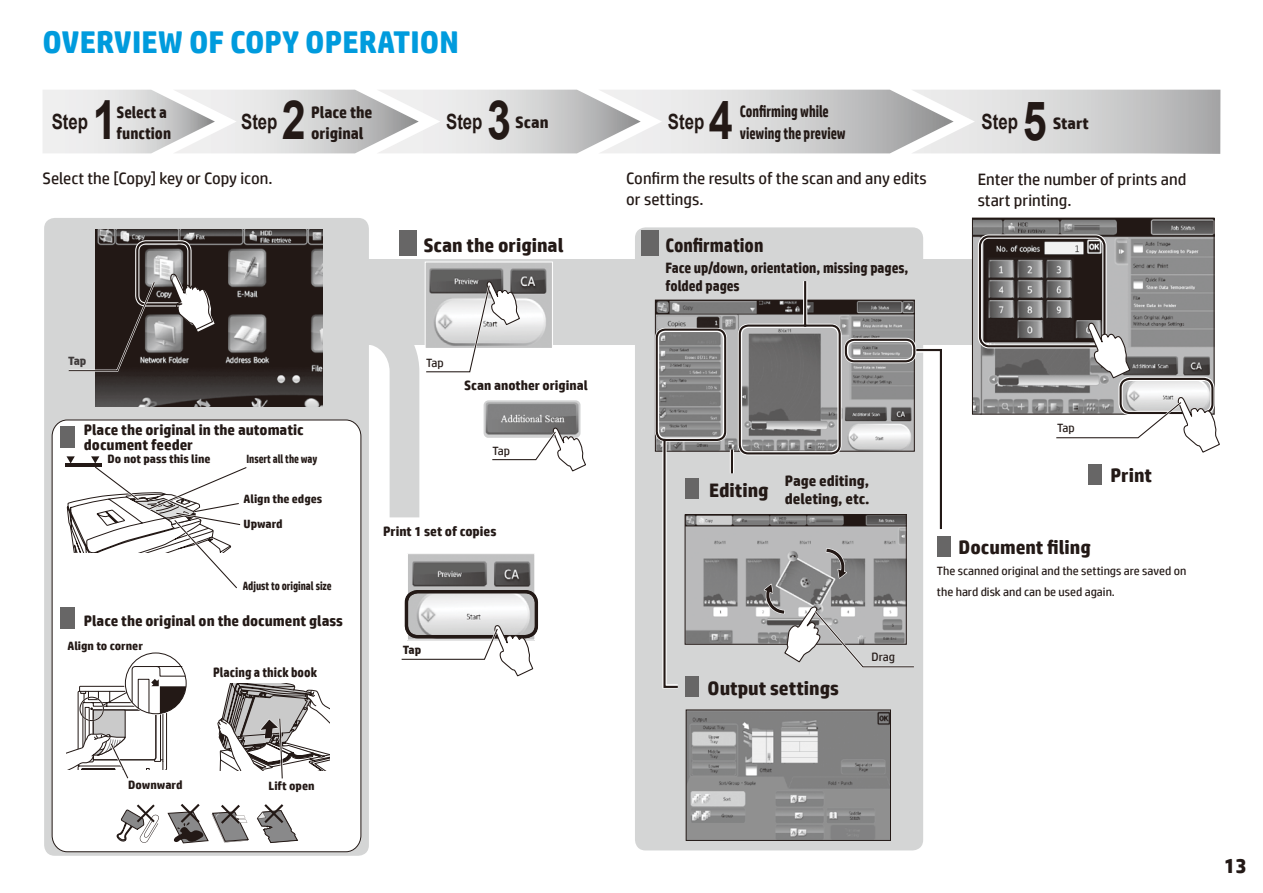
<style>
.page{position:relative;width:1263px;height:893px;background:#fff}
.page>*{position:absolute;margin:0;border:0;box-sizing:border-box;transform-origin:0 0}
.t1{font:700 54px "Arial";color:#231916;scale:.8 1}
.t2{font:700 31.5px "HP Simplified";color:#009bdd}
.t3{font:700 21px "Arial";color:#231916;scale:.8 1}
.t4{font:700 21px "HP Simplified";color:#231916}
.t5{font:700 19.5px "HP Simplified";color:#231916}
.t6{font:700 19.5px "HP Simplified";color:#231916;scale:.9 1}
.t7{font:16.5px/21px "HP Simplified";color:#231916}
.t8{font:700 16.5px/21.3px "HP Simplified";color:#231916;scale:.75 1}
.t9{font:700 16.5px/21.3px "HP Simplified";color:#231916;scale:.95 1}
.t10{font:700 16.5px/21.3px "HP Simplified";color:#231916;scale:.91 1}
.t11{font:700 16.5px "HP Simplified";color:#231916}
.t12{font:700 15px/18px "HP Simplified";color:#231916}
.t13{font:700 15px/18px "HP Simplified";color:#231916;scale:.9 1}
.t14{font:700 13.5px "HP Simplified";color:#231916}
.t15{font:700 13.5px "HP Simplified";color:#231916;scale:.9 1}
.t16{font:12px/21.3px "HP Simplified";color:#231916}
.t17{font:700 12px/24.8px "HP Simplified";color:#231916}
.t18{font:700 12px "HP Simplified";color:#231916;scale:.8 1}
.t19{font:700 12px "HP Simplified";color:#3f3b3b}
</style>
<div class="page">
<div style="left:338px;top:259px;width:871px;height:85px;background:#d4d5d5"></div>
<div style="left:635px;top:227px;width:288px;height:623px;background:#d4d5d5;border-radius:11px"></div>
<img style="left:657px;top:302px;width:256px;height:148px">
<div style="left:655px;top:300px;width:260px;height:152px;border:1px solid #231916"></div>
<div style="left:44px;top:218px;width:325px;height:638px;background:#d4d5d5;border-radius:11px"></div>
<svg style="left:43px;top:90px;width:1177px;height:64px;background:#d8d8d8"></svg>
<div style="left:685px;top:677px;width:14px;height:20px;background:#676666"></div>
<div style="left:685px;top:479px;width:13px;height:20px;background:#676666"></div>
<div style="left:641px;top:231px;width:17px;height:25px;background:#676666"></div>
<svg style="left:908px;top:346px;width:34px;height:184px"></svg>
<div style="left:844px;top:338px;width:72px;height:25px;border:4px solid #fff;border-radius:9px"></div>
<div style="left:845px;top:339px;width:70px;height:23px;border:2px solid #231916;border-radius:9px"></div>
<svg style="left:803px;top:281px;width:4px;height:43px"></svg>
<div style="left:738px;top:324px;width:104px;height:131px;border:4px solid #fff;border-radius:9px"></div>
<div style="left:739px;top:324px;width:102px;height:130px;border:2px solid #231916;border-radius:9px"></div>
<div style="left:655px;top:328px;width:72px;height:114px;border:4px solid #fff;border-radius:9px"></div>
<div style="left:656px;top:329px;width:70px;height:112px;border:2px solid #231916;border-radius:9px"></div>
<svg style="left:730px;top:449px;width:4px;height:24px"></svg>
<svg style="left:660px;top:435px;width:22px;height:254px"></svg>
<img style="left:409px;top:555px;width:124px;height:69px">
<div style="left:407px;top:553px;width:128px;height:87px;border:1px solid #fff"></div>
<div style="left:405px;top:590px;width:133px;height:48px;border:3px solid #231916;border-radius:11px"></div>
<svg style="left:401px;top:624px;width:133px;height:53px"></svg>
<img style="left:427px;top:264px;width:124px;height:16px">
<div style="left:425px;top:262px;width:128px;height:87px;border:1px solid #fff"></div>
<div style="left:399px;top:231px;width:17px;height:25px;background:#676666"></div>
<svg style="left:326px;top:280px;width:261px;height:237px"></svg>
<div style="left:937px;top:536px;width:14px;height:21px;background:#676666"></div>
<img style="left:974px;top:220px;width:238px;height:192px">
<svg style="left:978px;top:234px;width:242px;height:219px"></svg>
<div style="left:1088px;top:464px;width:14px;height:20px;background:#676666"></div>
<img style="left:96px;top:230px;width:227px;height:177px">
<div style="left:52px;top:420px;width:309px;height:432px;background:#fff;border-radius:16px"></div>
<div style="left:52px;top:420px;width:309px;height:432px;border:1px solid #231916;border-radius:16px"></div>
<div style="left:60px;top:607px;width:15px;height:22px;background:#676666"></div>
<div style="left:60px;top:426px;width:15px;height:22px;background:#676666"></div>
<svg style="left:125px;top:652px;width:62px;height:62px"></svg>
<hr style="left:65px;top:463px;width:37px;height:4px;background:#231916">
<svg style="left:66px;top:456px;width:181px;height:133px"></svg>
<svg style="left:67px;top:666px;width:119px;height:113px"></svg>
<svg style="left:218px;top:683px;width:111px;height:96px"></svg>
<svg style="left:116px;top:804px;width:43px;height:39px"></svg>
<svg style="left:167px;top:804px;width:82px;height:40px"></svg>
<svg style="left:257px;top:804px;width:42px;height:39px"></svg>
<img style="left:688px;top:712px;width:201px;height:127px">
<div style="left:686px;top:710px;width:205px;height:131px;border:1px solid #231916"></div>
<img style="left:687px;top:516px;width:218px;height:127px">
<div style="left:685px;top:514px;width:222px;height:131px;border:1px solid #231916"></div>
<hr style="left:804px;top:281px;width:2px;height:46px;background:#231916">
<div style="left:135px;top:240px;width:57px;height:66px;border:4px solid #fff;border-radius:9px"></div>
<div style="left:136px;top:241px;width:55px;height:64px;border:2px solid #231916;border-radius:9px"></div>
<svg style="left:170px;top:272px;width:45px;height:60px;background:#8d8987"></svg>
<svg style="left:68px;top:280px;width:89px;height:93px"></svg>
<hr style="left:731px;top:449px;width:2px;height:24px;background:#231916">
<svg style="left:762px;top:548px;width:152px;height:120px"></svg>
<h2 class="t2" style="left:43px;top:21px;width:418px">OVERVIEW OF COPY OPERATION</h2>
<p class="t3" style="left:52px;top:108px;width:47px">Step</p>
<h1 class="t1" style="left:93px;top:84px;width:32px">1</h1>
<p class="t10" style="left:117px;top:102px;width:62px">Select a function</p>
<p class="t3" style="left:241px;top:108px;width:47px">Step</p>
<h1 class="t1" style="left:282px;top:84px;width:32px">2</h1>
<h1 class="t1" style="left:487px;top:84px;width:32px">3</h1>
<h1 class="t1" style="left:709px;top:84px;width:32px">4</h1>
<h1 class="t1" style="left:1023px;top:85px;width:32px">5</h1>
<p class="t9" style="left:311px;top:101px;width:66px">Place the original</p>
<p class="t11" style="left:515px;top:112px;width:35px">Scan</p>
<p class="t8" style="left:740px;top:101px;width:143px">Confirming while viewing the preview</p>
<p class="t11" style="left:1053px;top:112px;width:38px">Start</p>
<p class="t3" style="left:446px;top:108px;width:47px">Step</p>
<p class="t3" style="left:668px;top:108px;width:47px">Step</p>
<p class="t3" style="left:982px;top:108px;width:47px">Step</p>
<p class="t7" style="left:43px;top:168px;width:231px">Select the [Copy] key or Copy icon.</p>
<p class="t19" style="left:68px;top:353px;width:20px">Tap</p>
<p class="t12" style="left:84px;top:422px;width:221px;line-height:15px">Place the original in the automatic document feeder</p>
<p class="t17" style="left:108px;top:447px;width:104px">Do not pass this line</p>
<p class="t18" style="left:246px;top:451px;width:90px">Insert all the way</p>
<p class="t17" style="left:244px;top:486px;width:80px">Align the edges<br>Upward</p>
<p class="t18" style="left:243px;top:578px;width:113px">Adjust to original size</p>
<p class="t12" style="left:84px;top:612px;width:260px">Place the original on the document glass</p>
<p class="t17" style="left:68px;top:634px;width:77px">Align to corner</p>
<p class="t15" style="left:213px;top:664px;width:117px">Placing a thick book</p>
<p class="t17" style="left:128px;top:772px;width:56px">Downward</p>
<p class="t17" style="left:269px;top:773px;width:48px">Lift open</p>
<p class="t5" style="left:423px;top:232px;width:142px">Scan the original</p>
<p class="t16" style="left:426px;top:352px;width:19px">Tap</p>
<p class="t14" style="left:464px;top:376px;width:125px">Scan another original</p>
<p class="t16" style="left:492px;top:440px;width:19px">Tap</p>
<p class="t14" style="left:383px;top:522px;width:115px">Print 1 set of copies</p>
<p class="t17" style="left:403px;top:637px;width:20px">Tap</p>
<p class="t7" style="left:626px;top:168px;width:302px">Confirm the results of the scan and any edits or settings.</p>
<p class="t7" style="left:978px;top:168px;width:210px">Enter the number of prints and start printing.</p>
<p class="t6" style="left:665px;top:232px;width:111px">Confirmation</p>
<p class="t13" style="left:665px;top:259px;width:272px">Face up/down, orientation, missing pages, folded pages</p>
<p class="t5" style="left:709px;top:477px;width:61px">Editing</p>
<p class="t12" style="left:785px;top:472px;width:86px">Page editing, deleting, etc.</p>
<p class="t16" style="left:872px;top:646px;width:25px">Drag</p>
<p class="t5" style="left:708px;top:675px;width:133px">Output settings</p>
<p class="t16" style="left:1057px;top:417px;width:19px">Tap</p>
<p class="t5" style="left:1110px;top:463px;width:43px">Print</p>
<p class="t5" style="left:958px;top:534px;width:134px">Document filing</p>
<p class="t16" style="left:937px;top:560px;width:251px">The scanned original and the settings are saved on the hard disk and can be used again.</p>
<p class="t4" style="left:1224px;top:851px;width:24px">13</p>
</div>
